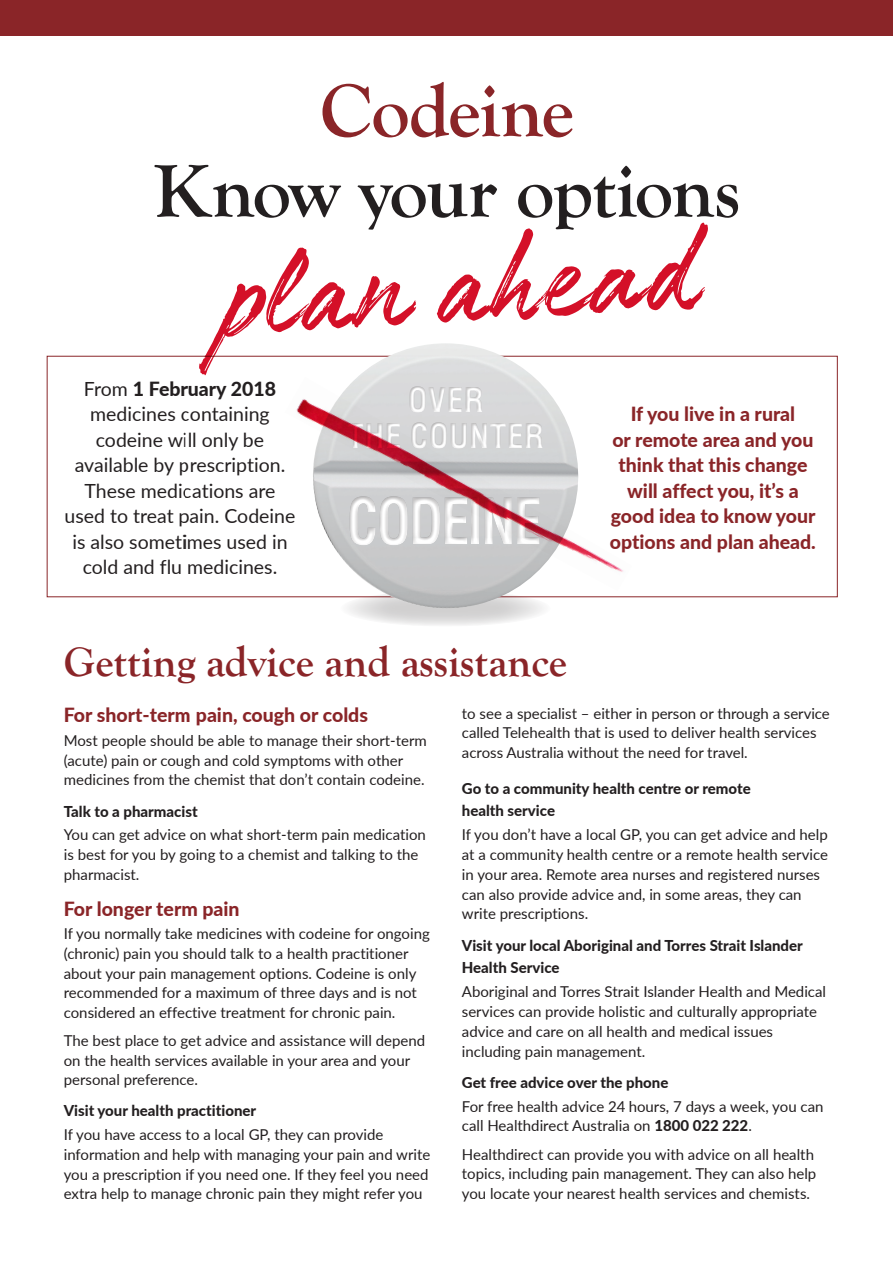
<style>
.page{position:relative;width:893px;height:1263px;background:#fff}
.page>*{position:absolute;margin:0;border:0;box-sizing:border-box;transform-origin:0 0}
.t1{font:145.35px "Authenia";color:#d41028}
.t2{font:700 77.55px/80.2px "Goudy Old Style T";letter-spacing:-.03em;color:#231f20;text-align:center}
.t3{font:700 condensed 62.4px "Helvetica LT Std";letter-spacing:-.04em;color:#fff;scale:.91 1}
.t4{font:700 43.05px "Goudy Old Style T";color:#8a2528}
.t5{font:700 condensed 33.3px/36px "Helvetica LT Std";letter-spacing:.005em;color:#fff;text-align:center}
.t6{font:19.5px/25.5px "Lato";color:#231f20;text-align:center}
.t7{font:800 19.5px/25.5px "Lato";color:#8a2528;text-align:center}
.t8{font:15px/19.6px "Lato";color:#231f20}
.t9{font:800 15px/22.8px "Lato";color:#231f20}
.s1{color:#8a2528}
.s2{font-weight:800}
</style>
<div class="page">
<div style="left:0;top:0;width:893px;height:35px;background:#8a2528"></div>
<div style="left:340px;top:590px;width:211px;height:37px;background:#f2f1f1;border-radius:50%"></div>
<img style="left:299px;top:343px;width:293px;height:279px">
<img style="left:296px;top:377px;width:327px;height:214px">
<p class="t2" style="left:153px;top:72px;width:588px"><span class="s1">Codeine<br></span>Know your options</p>
<h1 class="t1" style="left:216px;top:219px;width:476px;rotate:-3deg">plan ahead</h1>
<p class="t6" style="left:65px;top:375px;width:232px">From <span class="s2">1 February 2018 </span>medicines containing codeine will only be available by prescription.<br>These medications are used to treat pain. Codeine is also sometimes used in cold and flu medicines.</p>
<h3 class="t5" style="left:347px;top:381px;width:198px">OVER<br>THE COUNTER</h3>
<h3 class="t3" style="left:347px;top:482px;width:216px">CODEINE</h3>
<p class="t4" style="left:64px;top:638px;width:505px">Getting advice and assistance</p>
<p class="t7" style="left:610px;top:400px;width:208px">If you live in a rural<br>or remote area and you think that this change will affect you, it’s a good idea to know your options and plan ahead.</p>
<p class="t7" style="left:64px;top:701px;width:306px">For short-term pain, cough or colds</p>
<p class="t8" style="left:64px;top:730px;width:365px">Most people should be able to manage their short-term (acute) pain or cough and cold symptoms with other medicines from the chemist that don’t contain codeine.</p>
<p class="t9" style="left:64px;top:799px;width:135px">Talk to a pharmacist</p>
<p class="t8" style="left:64px;top:824px;width:364px">You can get advice on what short-term pain medication is best for you by going to a chemist and talking to the pharmacist.</p>
<p class="t7" style="left:64px;top:895px;width:177px">For longer term pain</p>
<p class="t8" style="left:64px;top:923px;width:368px">If you normally take medicines with codeine for ongoing (chronic) pain you should talk to a health practitioner about your pain management options. Codeine is only recommended for a maximum of three days and is not considered an effective treatment for chronic pain.</p>
<p class="t8" style="left:64px;top:1030px;width:363px">The best place to get advice and assistance will depend on the health services available in your area and your personal preference.</p>
<p class="t9" style="left:64px;top:1099px;width:194px">Visit your health practitioner</p>
<p class="t8" style="left:64px;top:1124px;width:368px">If you have access to a local GP, they can provide information and help with managing your pain and write you a prescription if you need one. If they feel you need extra help to manage chronic pain they might refer you</p>
<p class="t8" style="left:462px;top:703px;width:369px">to see a specialist – either in person or through a service called Telehealth that is used to deliver health services across Australia without the need for travel.</p>
<p class="t9" style="left:462px;top:776px;width:290px">Go to a community health centre or remote health service</p>
<p class="t8" style="left:462px;top:824px;width:368px">If you don’t have a local GP, you can get advice and help at a community health centre or a remote health service in your area. Remote area nurses and registered nurses can also provide advice and, in some areas, they can write prescriptions.</p>
<p class="t9" style="left:462px;top:933px;width:342px">Visit your local Aboriginal and Torres Strait Islander<br>Health Service</p>
<p class="t8" style="left:462px;top:981px;width:366px">Aboriginal and Torres Strait Islander Health and Medical services can provide holistic and culturally appropriate advice and care on all health and medical issues including pain management.</p>
<p class="t9" style="left:462px;top:1070px;width:208px">Get free advice over the phone</p>
<p class="t8" style="left:462px;top:1096px;width:363px">For free health advice 24 hours, 7 days a week, you can call Healthdirect Australia on <span class="s2">1800 022 222</span>.</p>
<p class="t8" style="left:462px;top:1144px;width:356px">Healthdirect can provide you with advice on all health topics, including pain management. They can also help you locate your nearest health services and chemists.</p>
</div>
